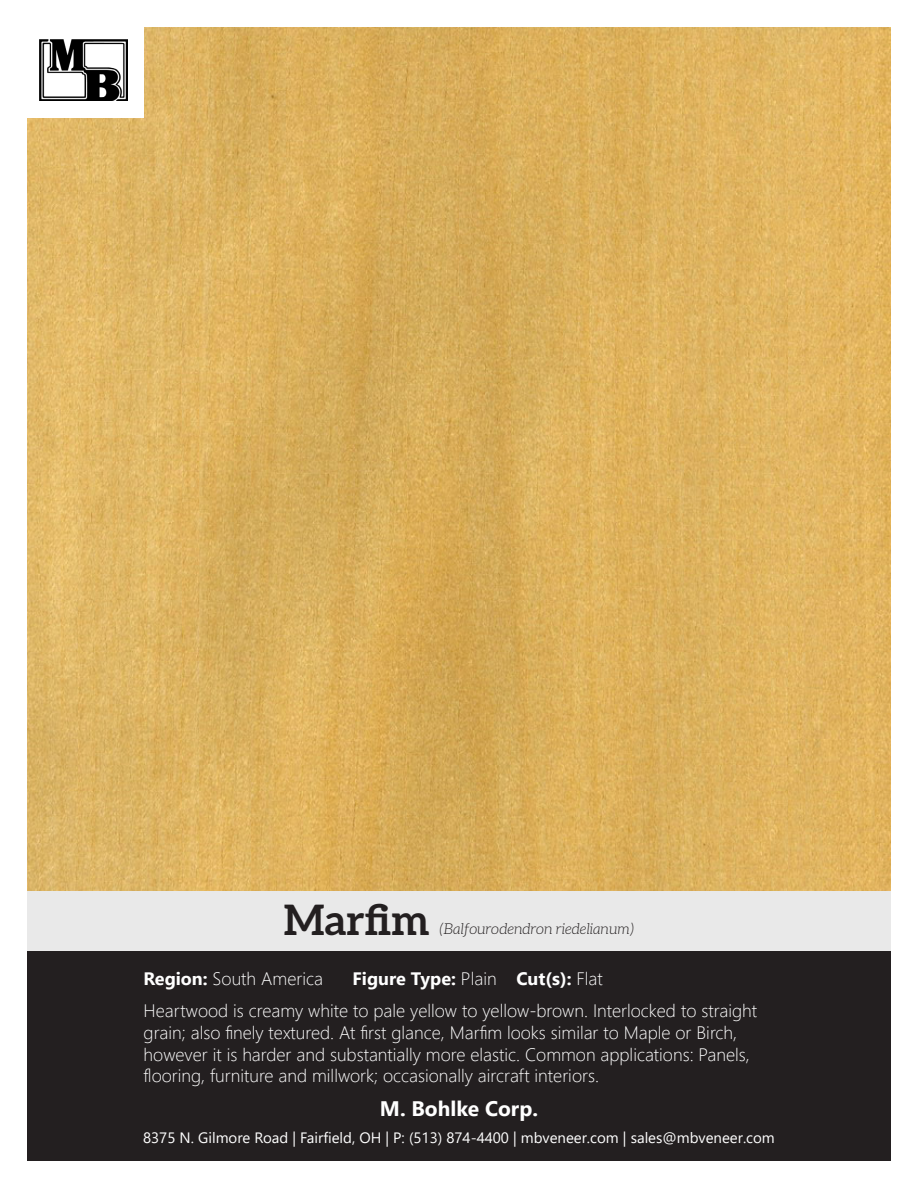
<style>
.page{position:relative;width:918px;height:1188px;background:#fff}
.page>*{position:absolute;margin:0;border:0;box-sizing:border-box;transform-origin:0 0}
.t1{font:700 42px "Aleo";color:#231f20}
.t2{font:700 21px "Segoe UI";color:#fff}
.t3{font:300 18px/21.6px "Segoe UI";color:#fff}
.t4{font:15px "Segoe UI";color:#fff}
.t5{font:italic 300 15px "Aleo";color:#231f20}
.s1{font-weight:700}
</style>
<div class="page">
<div style="left:27px;top:891px;width:864px;height:61px;background:#e9e9e9"></div>
<img style="left:27px;top:27px;width:864px;height:864px">
<div style="left:27px;top:0;width:117px;height:118px;background:#fff"></div>
<img style="left:39px;top:39px;width:88px;height:61px">
<div style="left:27px;top:952px;width:864px;height:209px;background:#231f20"></div>
<p class="t1" style="left:284px;top:896px;width:147px">Marfim</p>
<p class="t5" style="left:439px;top:920px;width:196px">(Balfourodendron riedelianum)</p>
<p class="t3" style="left:144px;top:961px;width:615px;line-height:32.1px;text-indent:209px"><span class="s1">Figure Type:</span> Plain <span class="s1">Cut(s):</span> Flat<br>Heartwood is creamy white to pale yellow to yellow-brown. Interlocked to straight</p>
<p class="t3" style="left:144px;top:1020px;width:608px">grain; also finely textured. At first glance, Marfim looks similar to Maple or Birch, however it is harder and substantially more elastic. Common applications: Panels, flooring, furniture and millwork; occasionally aircraft interiors.</p>
<p class="t2" style="left:380px;top:1089px;width:160px">M. Bohlke Corp.</p>
<p class="t4" style="left:143px;top:1124px;width:633px">8375 N. Gilmore Road | Fairfield, OH | P: (513) 874-4400 | mbveneer.com | sales@mbveneer.com</p>
<p class="t3" style="left:144px;top:966px;width:181px"><span class="s1">Region:</span> South America</p>
</div>
